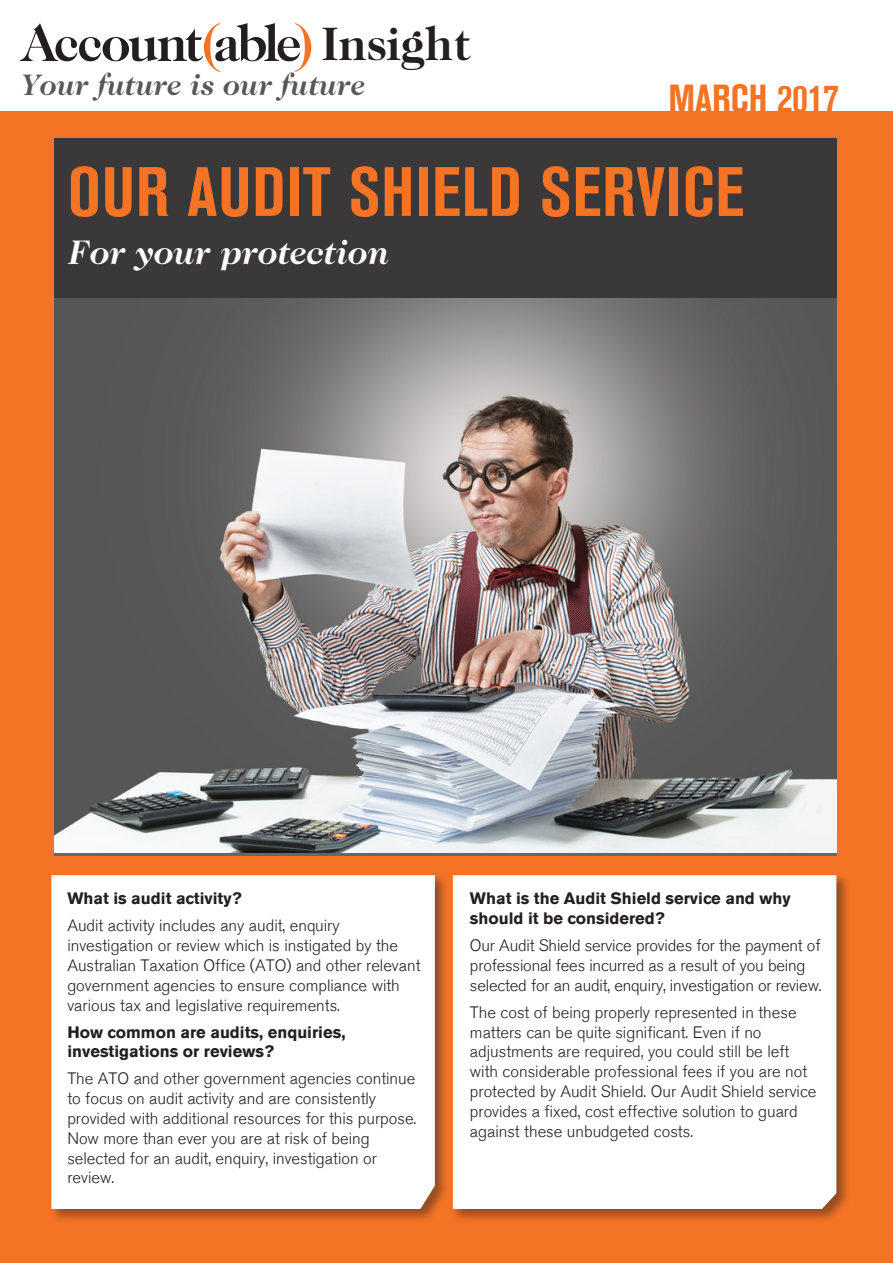
<style>
.page{position:relative;width:893px;height:1263px;background:#fff}
.page>*{position:absolute;margin:0;border:0;box-sizing:border-box;transform-origin:0 0}
.t1{font:700 condensed 69px "Akzidenz Grotesk BE";letter-spacing:.015em;color:#f47325}
.t2{font:700 47.4px "Caslon 224 Std";color:#231f20}
.t3{font:700 condensed 39px "Akzidenz Grotesk BE";color:#f47325}
.t4{font:italic 700 34.5px "Caslon 224 Std";color:#fff}
.t5{font:italic 700 30px "Caslon 224 Std";color:#57585a}
.t6{font:300 16.5px/19.8px "Akzidenz Grotesk BE";color:#231f20}
.t7{font:700 16.5px/19.8px "Akzidenz Grotesk BE";color:#231f20}
</style>
<div class="page">
<div style="left:0;top:112px;width:893px;height:1151px;background:#f47325"></div>
<div style="left:49px;top:873px;width:400px;height:350px;background:#231f20;opacity:.46"></div>
<svg style="left:51px;top:873px;width:384px;height:336px;fill:#fff"></svg>
<svg style="left:20px;top:23px;width:291px;height:49px"></svg>
<div style="left:451px;top:873px;width:400px;height:350px;background:#231f20;opacity:.46"></div>
<div style="left:453px;top:873px;width:383px;height:336px;background:#fff"></div>
<div style="left:54px;top:138px;width:782px;height:713px;background:#3b383a"></div>
<img style="left:54px;top:298px;width:782px;height:554px">
<h2 class="t2" style="left:321px;top:16px;width:150px">Insight</h2>
<h3 class="t5" style="left:20px;top:68px;width:345px">Your future is our future</h3>
<p class="t3" style="left:668px;top:77px;width:172px">MARCH 2017</p>
<p class="t1" style="left:68px;top:152px;width:678px">OUR AUDIT SHIELD SERVICE</p>
<p class="t4" style="left:67px;top:232px;width:322px">For your protection</p>
<p class="t7" style="left:67px;top:889px;width:176px">What is audit activity?</p>
<p class="t6" style="left:67px;top:916px;width:355px">Audit activity includes any audit, enquiry investigation or review which is instigated by the Australian Taxation Office (ATO) and other relevant government agencies to ensure compliance with various tax and legislative requirements.</p>
<p class="t7" style="left:67px;top:1022px;width:280px">How common are audits, enquiries, investigations or reviews?</p>
<p class="t6" style="left:67px;top:1069px;width:351px">The ATO and other government agencies continue to focus on audit activity and are consistently provided with additional resources for this purpose.<br>Now more than ever you are at risk of being selected for an audit, enquiry, investigation or review.</p>
<p class="t7" style="left:470px;top:889px;width:322px">What is the Audit Shield service and why should it be considered?</p>
<p class="t6" style="left:470px;top:936px;width:353px">Our Audit Shield service provides for the payment of professional fees incurred as a result of you being selected for an audit, enquiry, investigation or review.</p>
<p class="t6" style="left:470px;top:1002px;width:348px">The cost of being properly represented in these matters can be quite significant. Even if no adjustments are required, you could still be left with considerable professional fees if you are not protected by Audit Shield. Our Audit Shield service provides a fixed, cost effective solution to guard against these unbudgeted costs.</p>
</div>
